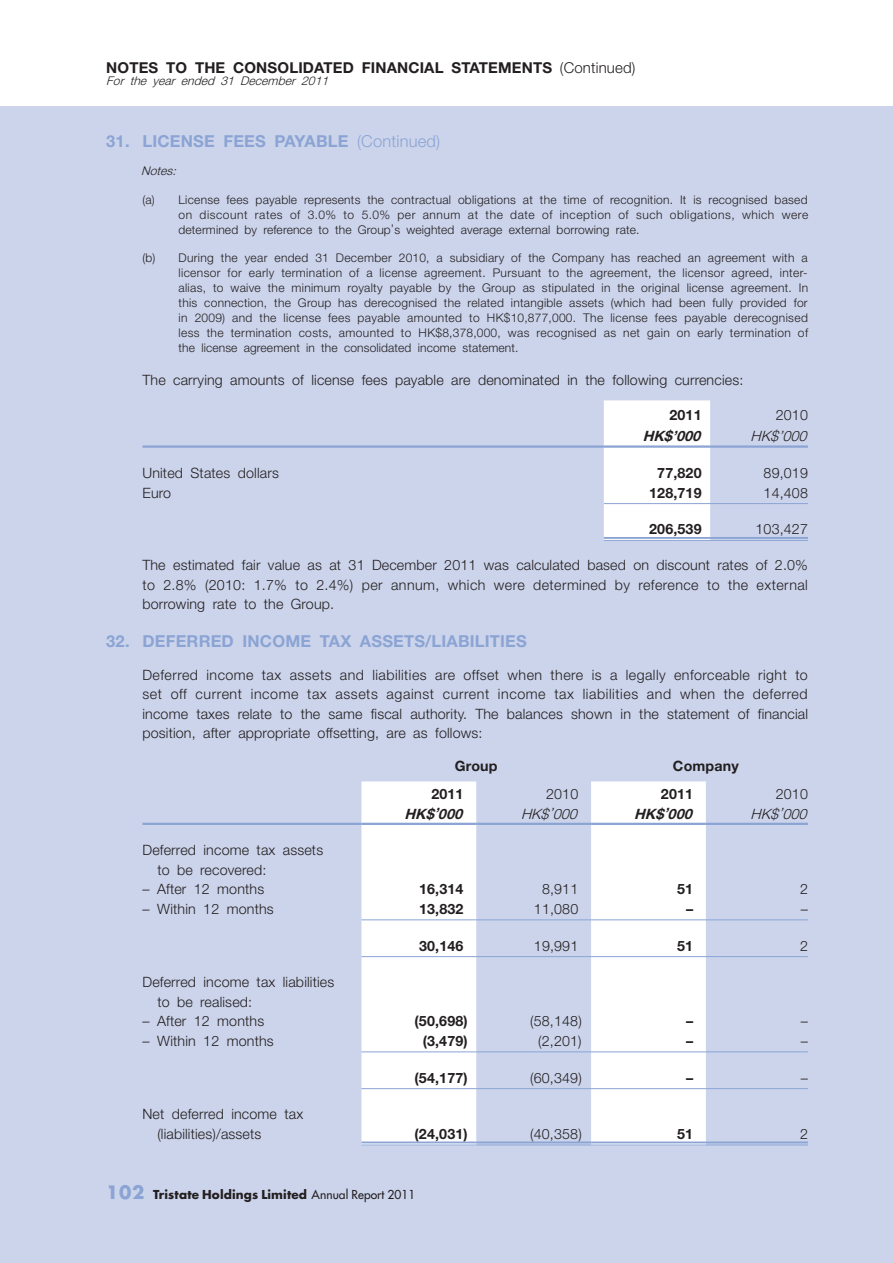
<style>
.page{position:relative;width:893px;height:1263px;background:#fff}
.page>*{position:absolute;margin:0;border:0;box-sizing:border-box;transform-origin:0 0}
.Heading_1{font:700 16.5px "Helvetica Neue LT Std";letter-spacing:.01em;color:#8ba4d4}
.t1{font:700 15px "Helvetica Neue LT Std";letter-spacing:.01em;color:#231f20}
.Body_Text{font:300 14.25px/19.5px "Helvetica Neue LT Std";letter-spacing:.01em;color:#231f20}
.Body_Text-2{font:700 14.25px "Helvetica Neue LT Std";letter-spacing:.01em;color:#231f20}
.Body_Text-3{font:italic 700 14.25px "Helvetica Neue LT Std";color:#231f20}
.Body_Text-4{font:italic 300 14.25px "Helvetica Neue LT Std";color:#231f20}
.Notes{font:300 12px/15px "Helvetica Neue LT Std";letter-spacing:.01em;color:#231f20;text-align:justify}
.t2{font:700 12px "Futura Std";letter-spacing:.01em;color:#231f20}
.Notes-2{font:italic 300 12px "Helvetica Neue LT Std";color:#231f20}
.s1{font-weight:300}
.s2{font-size:18px;color:#8ba4d4}
.s3{font-weight:500}
</style>
<div class="page">
<div style="left:0;top:106px;width:893px;height:1157px;background:#ccd4eb"></div>
<div style="left:604px;top:400px;width:106px;height:140px;background:#fff"></div>
<hr style="left:142px;top:445px;width:462px;height:3px;background:#8ba4d4">
<hr style="left:604px;top:445px;width:106px;height:3px;background:#8ba4d4">
<hr style="left:710px;top:445px;width:98px;height:3px;background:#8ba4d4">
<hr style="left:604px;top:503px;width:106px;height:1px;background:#8ba4d4">
<hr style="left:710px;top:503px;width:98px;height:1px;background:#8ba4d4">
<hr style="left:604px;top:537px;width:106px;height:2px;background:#8ba4d4">
<hr style="left:604px;top:540px;width:106px;height:1px;background:#8ba4d4">
<hr style="left:710px;top:537px;width:98px;height:2px;background:#8ba4d4">
<hr style="left:710px;top:540px;width:98px;height:1px;background:#8ba4d4">
<svg style="left:361px;top:781px;width:345px;height:364px;fill:#fff"></svg>
<hr style="left:142px;top:823px;width:219px;height:2px;background:#8ba4d4">
<hr style="left:361px;top:823px;width:115px;height:2px;background:#8ba4d4">
<hr style="left:476px;top:823px;width:115px;height:2px;background:#8ba4d4">
<hr style="left:591px;top:823px;width:115px;height:2px;background:#8ba4d4">
<hr style="left:706px;top:823px;width:102px;height:2px;background:#8ba4d4">
<hr style="left:361px;top:919px;width:115px;height:1px;background:#8ba4d4">
<hr style="left:476px;top:919px;width:115px;height:1px;background:#8ba4d4">
<hr style="left:591px;top:919px;width:115px;height:1px;background:#8ba4d4">
<hr style="left:706px;top:919px;width:102px;height:1px;background:#8ba4d4">
<hr style="left:361px;top:956px;width:115px;height:1px;background:#8ba4d4">
<hr style="left:476px;top:956px;width:115px;height:1px;background:#8ba4d4">
<hr style="left:591px;top:956px;width:115px;height:1px;background:#8ba4d4">
<hr style="left:706px;top:956px;width:102px;height:1px;background:#8ba4d4">
<hr style="left:361px;top:1051px;width:115px;height:1px;background:#8ba4d4">
<hr style="left:476px;top:1051px;width:115px;height:1px;background:#8ba4d4">
<hr style="left:591px;top:1051px;width:115px;height:1px;background:#8ba4d4">
<hr style="left:706px;top:1051px;width:102px;height:1px;background:#8ba4d4">
<hr style="left:361px;top:1088px;width:115px;height:1px;background:#8ba4d4">
<hr style="left:476px;top:1088px;width:115px;height:1px;background:#8ba4d4">
<hr style="left:591px;top:1088px;width:115px;height:1px;background:#8ba4d4">
<hr style="left:706px;top:1088px;width:102px;height:1px;background:#8ba4d4">
<hr style="left:361px;top:1141px;width:115px;height:2px;background:#8ba4d4">
<hr style="left:361px;top:1145px;width:115px;height:1px;background:#8ba4d4">
<hr style="left:476px;top:1141px;width:115px;height:2px;background:#8ba4d4">
<hr style="left:476px;top:1145px;width:115px;height:1px;background:#8ba4d4">
<hr style="left:591px;top:1141px;width:115px;height:2px;background:#8ba4d4">
<hr style="left:591px;top:1145px;width:115px;height:1px;background:#8ba4d4">
<hr style="left:706px;top:1141px;width:102px;height:2px;background:#8ba4d4">
<hr style="left:706px;top:1145px;width:102px;height:1px;background:#8ba4d4">
<p class="t1" style="left:106px;top:58px;width:531px">NOTES TO THE CONSOLIDATED FINANCIAL STATEMENTS <span class="s1">(Continued)</span></p>
<p class="Notes-2" style="left:106px;top:74px;width:227px">For the year ended 31 December 2011</p>
<p class="Heading_1" style="left:106px;top:130px;width:335px">31. LICENSE FEES PAYABLE <span class="s1">(Continued)</span></p>
<p class="Notes-2" style="left:141px;top:163px;width:40px">Notes:</p>
<p class="Notes" style="left:179px;top:192px;width:631px;text-indent:-36px">(a) License fees payable represents the contractual obligations at the time of recognition. It is recognised based on discount rates of 3.0% to 5.0% per annum at the date of inception of such obligations, which were determined by reference to the Group’s weighted average external borrowing rate.</p>
<p class="Notes" style="left:179px;top:250px;width:631px;text-indent:-36px">(b) During the year ended 31 December 2010, a subsidiary of the Company has reached an agreement with a licensor for early termination of a license agreement. Pursuant to the agreement, the licensor agreed, inter&shy;alias, to waive the minimum royalty payable by the Group as stipulated in the original license agreement. In this connection, the Group has derecognised the related intangible assets (which had been fully provided for in 2009) and the license fees payable amounted to HK$10,877,000. The license fees payable derecognised less the termination costs, amounted to HK$8,378,000, was recognised as net gain on early termination of the license agreement in the consolidated income statement.</p>
<p class="Body_Text" style="left:142px;top:370px;width:602px">The carrying amounts of license fees payable are denominated in the following currencies:</p>
<p class="Body_Text-2" style="left:669px;top:406px;width:34px">2011</p>
<p class="Body_Text" style="left:776px;top:405px;width:34px">2010</p>
<p class="Body_Text-3" style="left:643px;top:427px;width:63px">HK$’000</p>
<p class="Body_Text-4" style="left:751px;top:428px;width:62px">HK$’000</p>
<p class="Body_Text" style="left:142px;top:463px;width:138px">United States dollars</p>
<p class="Body_Text-2" style="left:657px;top:464px;width:46px">77,820</p>
<p class="Body_Text" style="left:764px;top:463px;width:46px">89,019</p>
<p class="Body_Text" style="left:142px;top:482px;width:30px">Euro</p>
<p class="Body_Text-2" style="left:649px;top:484px;width:54px">128,719</p>
<p class="Body_Text" style="left:764px;top:482px;width:46px">14,408</p>
<p class="Body_Text-2" style="left:649px;top:520px;width:54px">206,539</p>
<p class="Body_Text" style="left:755px;top:519px;width:54px">103,427</p>
<p class="Body_Text" style="left:142px;top:555px;width:667px;text-align:justify">The estimated fair value as at 31 December 2011 was calculated based on discount rates of 2.0% to 2.8% (2010: 1.7% to 2.4%) per annum, which were determined by reference to the external borrowing rate to the Group.</p>
<p class="Heading_1" style="left:106px;top:630px;width:422px">32. DEFERRED INCOME TAX ASSETS/LIABILITIES</p>
<p class="Body_Text" style="left:142px;top:664px;width:667px;text-align:justify">Deferred income tax assets and liabilities are offset when there is a legally enforceable right to set off current income tax assets against current income tax liabilities and when the deferred income taxes relate to the same fiscal authority. The balances shown in the statement of financial position, after appropriate offsetting, are as follows:</p>
<p class="Body_Text-2" style="left:455px;top:757px;width:44px">Group</p>
<p class="Body_Text-2" style="left:673px;top:757px;width:67px">Company</p>
<p class="Body_Text-2" style="left:431px;top:785px;width:34px">2011</p>
<p class="Body_Text" style="left:546px;top:784px;width:34px">2010</p>
<p class="Body_Text-2" style="left:661px;top:785px;width:34px">2011</p>
<p class="Body_Text" style="left:776px;top:784px;width:34px">2010</p>
<p class="Body_Text-3" style="left:405px;top:805px;width:63px">HK$’000</p>
<p class="Body_Text-4" style="left:521px;top:805px;width:62px">HK$’000</p>
<p class="Body_Text-3" style="left:634px;top:805px;width:63px">HK$’000</p>
<p class="Body_Text-4" style="left:751px;top:805px;width:62px">HK$’000</p>
<p class="Body_Text" style="left:157px;top:840px;width:167px;text-indent:-15px">Deferred income tax assets to be recovered:</p>
<p class="Body_Text" style="left:142px;top:879px;width:123px">– After 12 months</p>
<p class="Body_Text-2" style="left:419px;top:880px;width:46px">16,314</p>
<p class="Body_Text" style="left:542px;top:879px;width:38px">8,911</p>
<p class="Body_Text-2" style="left:677px;top:880px;width:18px">51</p>
<p class="Body_Text" style="left:800px;top:879px;width:9px">2</p>
<p class="Body_Text" style="left:142px;top:899px;width:133px">– Within 12 months</p>
<p class="Body_Text-2" style="left:419px;top:900px;width:46px">13,832</p>
<p class="Body_Text" style="left:534px;top:899px;width:46px">11,080</p>
<p class="Body_Text-2" style="left:686px;top:900px;width:9px">–</p>
<p class="Body_Text" style="left:801px;top:899px;width:9px">–</p>
<p class="Body_Text-2" style="left:419px;top:937px;width:46px">30,146</p>
<p class="Body_Text" style="left:534px;top:935px;width:46px">19,991</p>
<p class="Body_Text-2" style="left:677px;top:937px;width:18px">51</p>
<p class="Body_Text" style="left:800px;top:935px;width:9px">2</p>
<p class="Body_Text" style="left:157px;top:972px;width:178px;text-indent:-15px">Deferred income tax liabilities to be realised:</p>
<p class="Body_Text" style="left:142px;top:1011px;width:123px">– After 12 months</p>
<p class="Body_Text-2" style="left:415px;top:1012px;width:55px">(50,698)</p>
<p class="Body_Text" style="left:530px;top:1011px;width:53px">(58,148)</p>
<p class="Body_Text-2" style="left:686px;top:1012px;width:9px">–</p>
<p class="Body_Text" style="left:801px;top:1011px;width:9px">–</p>
<p class="Body_Text" style="left:142px;top:1031px;width:133px">– Within 12 months</p>
<p class="Body_Text-2" style="left:423px;top:1032px;width:47px">(3,479)</p>
<p class="Body_Text" style="left:538px;top:1031px;width:45px">(2,201)</p>
<p class="Body_Text-2" style="left:686px;top:1032px;width:9px">–</p>
<p class="Body_Text" style="left:801px;top:1031px;width:9px">–</p>
<p class="Body_Text-2" style="left:415px;top:1069px;width:55px">(54,177)</p>
<p class="Body_Text" style="left:530px;top:1067px;width:53px">(60,349)</p>
<p class="Body_Text-2" style="left:686px;top:1069px;width:9px">–</p>
<p class="Body_Text" style="left:801px;top:1067px;width:9px">–</p>
<p class="Body_Text" style="left:157px;top:1104px;width:147px;text-indent:-15px">Net deferred income tax (liabilities)/assets</p>
<p class="Body_Text-2" style="left:415px;top:1125px;width:55px">(24,031)</p>
<p class="Body_Text" style="left:530px;top:1124px;width:53px">(40,358)</p>
<p class="Body_Text-2" style="left:677px;top:1125px;width:18px">51</p>
<p class="Body_Text" style="left:800px;top:1124px;width:9px">2</p>
<p class="t2" style="left:106px;top:1187px;width:311px"><span class="s2">102</span> Tristate Holdings Limited <span class="s3">Annual Report 2011</span></p>
</div>
